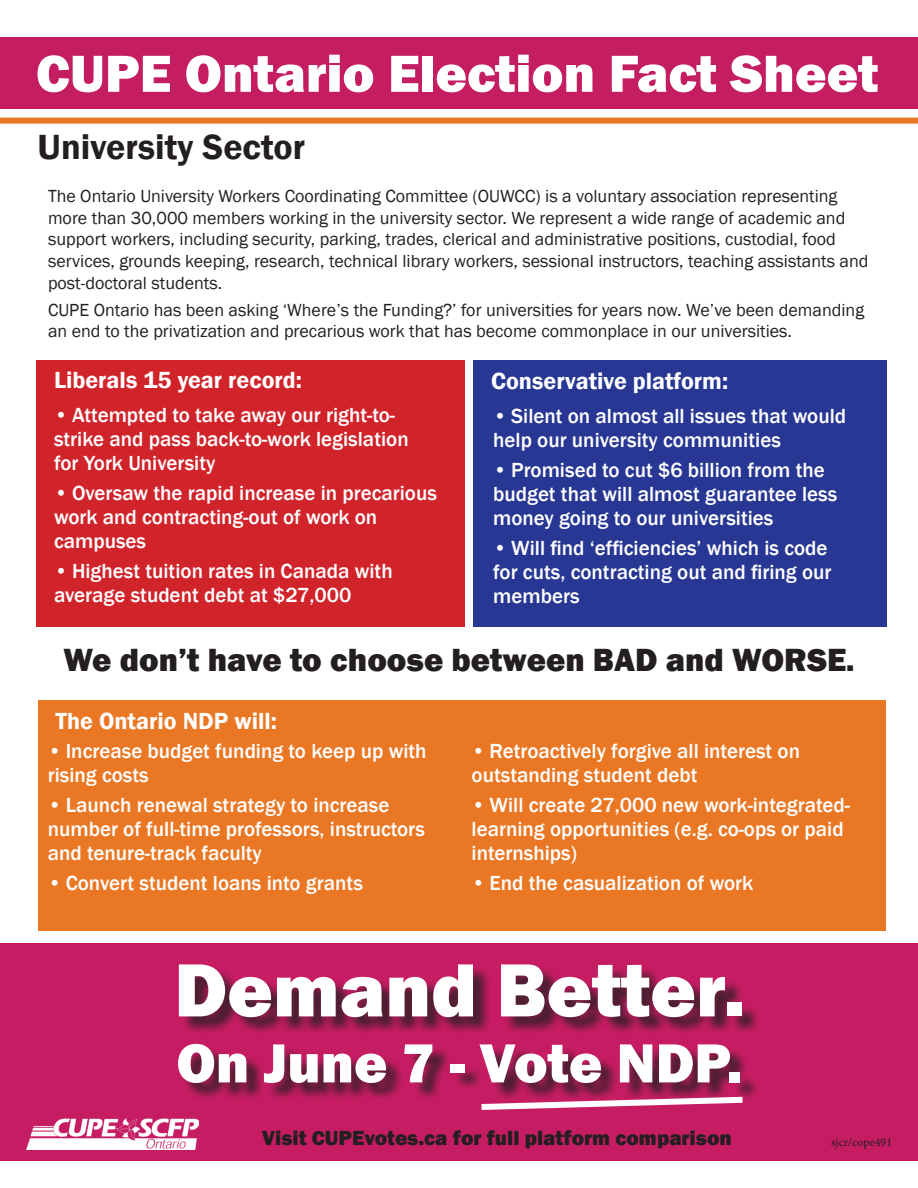
<style>
.page{position:relative;width:918px;height:1188px;background:#fff}
.page>*{position:absolute;margin:0;border:0;box-sizing:border-box;transform-origin:0 0}
.t1{font:800 78px "Franklin Gothic";color:#fff}
.t2{font:800 57px "Franklin Gothic";color:#fff}
.t3{font:800 54px "Franklin Gothic";color:#fff}
.t4{font:600 36px "Franklin Gothic";color:#231f20}
.t5{font:800 33px "Franklin Gothic";color:#231f20}
.t6{font:600 24px "Franklin Gothic";color:#fff}
.t7{font:500 21px/24px "Franklin Gothic";color:#fff}
.t8{font:800 21px "Franklin Gothic";color:#231f20}
.t9{font:18px/21.6px "Franklin Gothic";color:#231f20}
.t10{font:12px "Minion Pro";color:#231f20}
.s1{font-size:30px}
</style>
<div class="page">
<div style="left:0;top:943px;width:918px;height:218px;background:#c61c63"></div>
<div style="left:473px;top:360px;width:414px;height:266px;background:#273793"></div>
<div style="left:36px;top:360px;width:428px;height:266px;background:#d1232a"></div>
<div style="left:38px;top:700px;width:848px;height:231px;background:#ea7724"></div>
<div style="left:0;top:38px;width:918px;height:72px;background:#c41d62"></div>
<div style="left:180px;top:967px;width:580px;height:134px;background:#231f20;opacity:.75"></div>
<div style="left:0;top:118px;width:918px;height:6px;background:#ea7724"></div>
<svg style="left:475px;top:1094px;width:274px;height:16px"></svg>
<img style="left:26px;top:1119px;width:173px;height:30px">
<p class="t3" style="left:36px;top:39px;width:844px">CUPE Ontario Election Fact Sheet</p>
<p class="t4" style="left:38px;top:125px;width:269px">University Sector</p>
<p class="t9" style="left:48px;top:186px;width:822px">The Ontario University Workers Coordinating Committee (OUWCC) is a voluntary association representing more than 30,000 members working in the university sector. We represent a wide range of academic and support workers, including security, parking, trades, clerical and administrative positions, custodial, food services, grounds keeping, research, technical library workers, sessional instructors, teaching assistants and post-doctoral students.</p>
<p class="t9" style="left:48px;top:299px;width:818px">CUPE Ontario has been asking ‘Where’s the Funding?’ for universities for years now. We’ve been demanding an end to the privatization and precarious work that has become commonplace in our universities.</p>
<p class="t6" style="left:54px;top:365px;width:250px">Liberals 15 year record:</p>
<p class="t7" style="left:54px;top:403px;width:356px">• Attempted to take away our right-to&shy;strike and pass back-to-work legislation for York University</p>
<p class="t7" style="left:54px;top:481px;width:384px">• Oversaw the rapid increase in precarious work and contracting-out of work on campuses</p>
<p class="t7" style="left:54px;top:559px;width:340px">• Highest tuition rates in Canada with average student debt at $27,000</p>
<p class="t6" style="left:491px;top:366px;width:239px">Conservative platform:</p>
<p class="t7" style="left:493px;top:404px;width:354px">• Silent on almost all issues that would help our university communities</p>
<p class="t7" style="left:493px;top:458px;width:346px">• Promised to cut $6 billion from the budget that will almost guarantee less money going to our universities</p>
<p class="t7" style="left:493px;top:536px;width:340px">• Will find ‘efficiencies’ which is code for cuts, contracting out and firing our members</p>
<p class="t5" style="left:63px;top:638px;width:793px">We don’t have to choose between BAD and WORSE<span class="s1">.</span></p>
<p class="t6" style="left:56px;top:706px;width:223px">The Ontario NDP will:</p>
<p class="t7" style="left:48px;top:739px;width:380px">• Increase budget funding to keep up with rising costs</p>
<p class="t7" style="left:48px;top:793px;width:379px">• Launch renewal strategy to increase number of full-time professors, instructors and tenure-track faculty</p>
<p class="t7" style="left:48px;top:871px;width:317px">• Convert student loans into grants</p>
<p class="t7" style="left:472px;top:739px;width:330px">• Retroactively forgive all interest on outstanding student debt</p>
<p class="t7" style="left:472px;top:793px;width:380px">• Will create 27,000 new work-integrated&shy;learning opportunities (e.g. co-ops or paid internships)</p>
<p class="t7" style="left:472px;top:871px;width:283px">• End the casualization of work</p>
<p class="t1" style="left:174px;top:940px;width:572px">Demand Better.</p>
<p class="t2" style="left:176px;top:1026px;width:568px">On June 7 - Vote NDP.</p>
<p class="t8" style="left:262px;top:1125px;width:472px">Visit CUPEvotes.ca for full platform comparison</p>
<p class="t10" style="left:831px;top:1134px;width:62px">sjcr/cope491</p>
</div>
